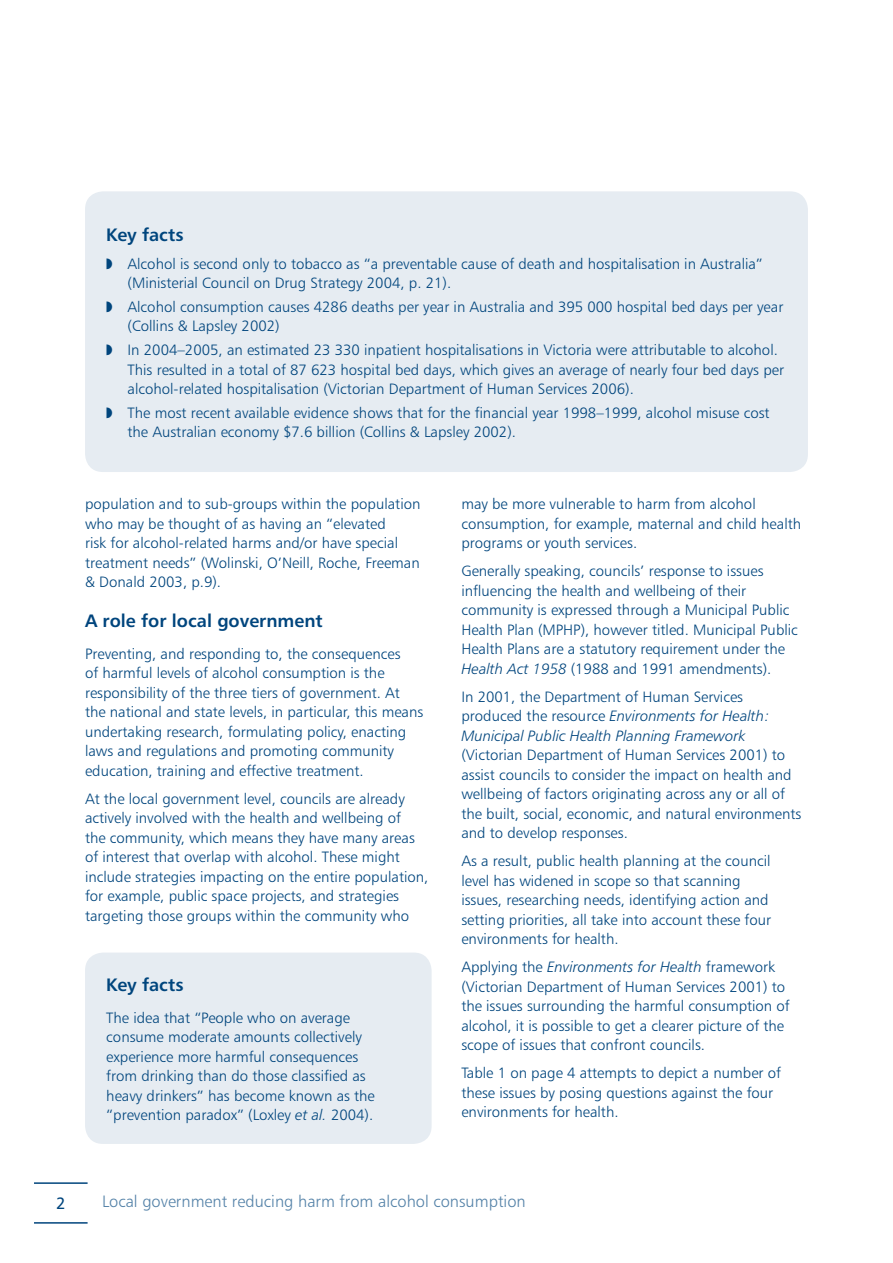
<style>
.page{position:relative;width:893px;height:1263px;background:#fff}
.page>*{position:absolute;margin:0;border:0;box-sizing:border-box;transform-origin:0 0}
.t1{font:18px "Humanist 777 BT Bold B";color:#00457d}
.t2{font:16.5px "Humanist 777 BT Light B";color:#5482a8}
.t3{font:16.5px "Humanist 777 BT Roman B";color:#00457d}
.t4{font:15px/19.5px "Humanist 777 BT Light B";color:#00457d}
.t5{font:15px/19.5px "Humanist 777 BT Light Italic B";color:#00457d}
.s1{font-family:"Humanist 777 BT Light Italic B"}
.s2{font-family:"Humanist 777 BT Light B"}
</style>
<div class="page">
<hr style="left:34px;top:1182px;width:54px;height:2px;background:#00457d">
<hr style="left:34px;top:1222px;width:54px;height:1px;background:#00457d">
<div style="left:85px;top:191px;width:723px;height:281px;background:#e6ecf2;border-radius:18px"></div>
<div style="left:85px;top:952px;width:347px;height:192px;background:#e6ecf2;border-radius:18px"></div>
<p class="t1" style="left:106px;top:223px;width:79px">Key facts</p>
<p class="t4" style="left:128px;top:253px;width:637px;text-indent:-21px">◗ Alcohol is second only to tobacco as “a preventable cause of death and hospitalisation in Australia” (Ministerial Council on Drug Strategy 2004, p. 21).</p>
<p class="t4" style="left:128px;top:297px;width:657px;text-indent:-21px">◗ Alcohol consumption causes 4286 deaths per year in Australia and 395 000 hospital bed days per year (Collins &amp; Lapsley 2002)</p>
<p class="t4" style="left:128px;top:340px;width:658px;text-indent:-21px">◗ In 2004–2005, an estimated 23 330 inpatient hospitalisations in Victoria were attributable to alcohol.<br>This resulted in a total of 87 623 hospital bed days, which gives an average of nearly four bed days per alcohol-related hospitalisation (Victorian Department of Human Services 2006).</p>
<p class="t4" style="left:128px;top:403px;width:644px;text-indent:-21px">◗ The most recent available evidence shows that for the financial year 1998–1999, alcohol misuse cost the Australian economy $7.6 billion (Collins &amp; Lapsley 2002).</p>
<p class="t4" style="left:85px;top:494px;width:337px">population and to sub-groups within the population who may be thought of as having an “elevated<br>risk for alcohol-related harms and/or have special treatment needs” (Wolinski, O’Neill, Roche, Freeman &amp; Donald 2003, p.9).</p>
<p class="t1" style="left:85px;top:609px;width:239px">A role for local government</p>
<p class="t4" style="left:85px;top:644px;width:340px">Preventing, and responding to, the consequences<br>of harmful levels of alcohol consumption is the responsibility of the three tiers of government. At the national and state levels, in particular, this means undertaking research, formulating policy, enacting laws and regulations and promoting community education, training and effective treatment.</p>
<p class="t4" style="left:85px;top:789px;width:345px">At the local government level, councils are already actively involved with the health and wellbeing of<br>the community, which means they have many areas of interest that overlap with alcohol. These might include strategies impacting on the entire population, for example, public space projects, and strategies targeting those groups within the community who</p>
<p class="t1" style="left:106px;top:973px;width:79px">Key facts</p>
<p class="t4" style="left:106px;top:1008px;width:270px">The idea that “People who on average consume moderate amounts collectively experience more harmful consequences from drinking than do those classified as heavy drinkers” has become known as the “prevention paradox” (Loxley <span class="s1">et al.</span> 2004).</p>
<p class="t4" style="left:461px;top:494px;width:341px">may be more vulnerable to harm from alcohol consumption, for example, maternal and child health programs or youth services.</p>
<p class="t4" style="left:461px;top:561px;width:338px">Generally speaking, councils’ response to issues influencing the health and wellbeing of their community is expressed through a Municipal Public Health Plan (MPHP), however titled. Municipal Public Health Plans are a statutory requirement under the <span class="s1">Health Act 1958</span> (1988 and 1991 amendments).</p>
<p class="t4" style="left:461px;top:686px;width:283px">In 2001, the Department of Human Services</p>
<p class="t5" style="left:461px;top:706px;width:310px"><span class="s2">produced the resource</span> Environments for Health:<br>Municipal Public Health Planning Framework</p>
<p class="t4" style="left:461px;top:745px;width:341px">(Victorian Department of Human Services 2001) to assist councils to consider the impact on health and wellbeing of factors originating across any or all of the built, social, economic, and natural environments and to develop responses.</p>
<p class="t4" style="left:461px;top:851px;width:311px">As a result, public health planning at the council level has widened in scope so that scanning issues, researching needs, identifying action and setting priorities, all take into account these four environments for health.</p>
<p class="t5" style="left:461px;top:957px;width:315px"><span class="s2">Applying the</span> Environments for Health <span class="s2">framework</span></p>
<p class="t4" style="left:461px;top:976px;width:330px">(Victorian Department of Human Services 2001) to the issues surrounding the harmful consumption of alcohol, it is possible to get a clearer picture of the scope of issues that confront councils.</p>
<p class="t4" style="left:461px;top:1063px;width:321px">Table 1 on page 4 attempts to depict a number of these issues by posing questions against the four environments for health.</p>
<p class="t3" style="left:56px;top:1193px;width:11px">2</p>
<p class="t2" style="left:102px;top:1190px;width:425px">Local government reducing harm from alcohol consumption</p>
</div>
